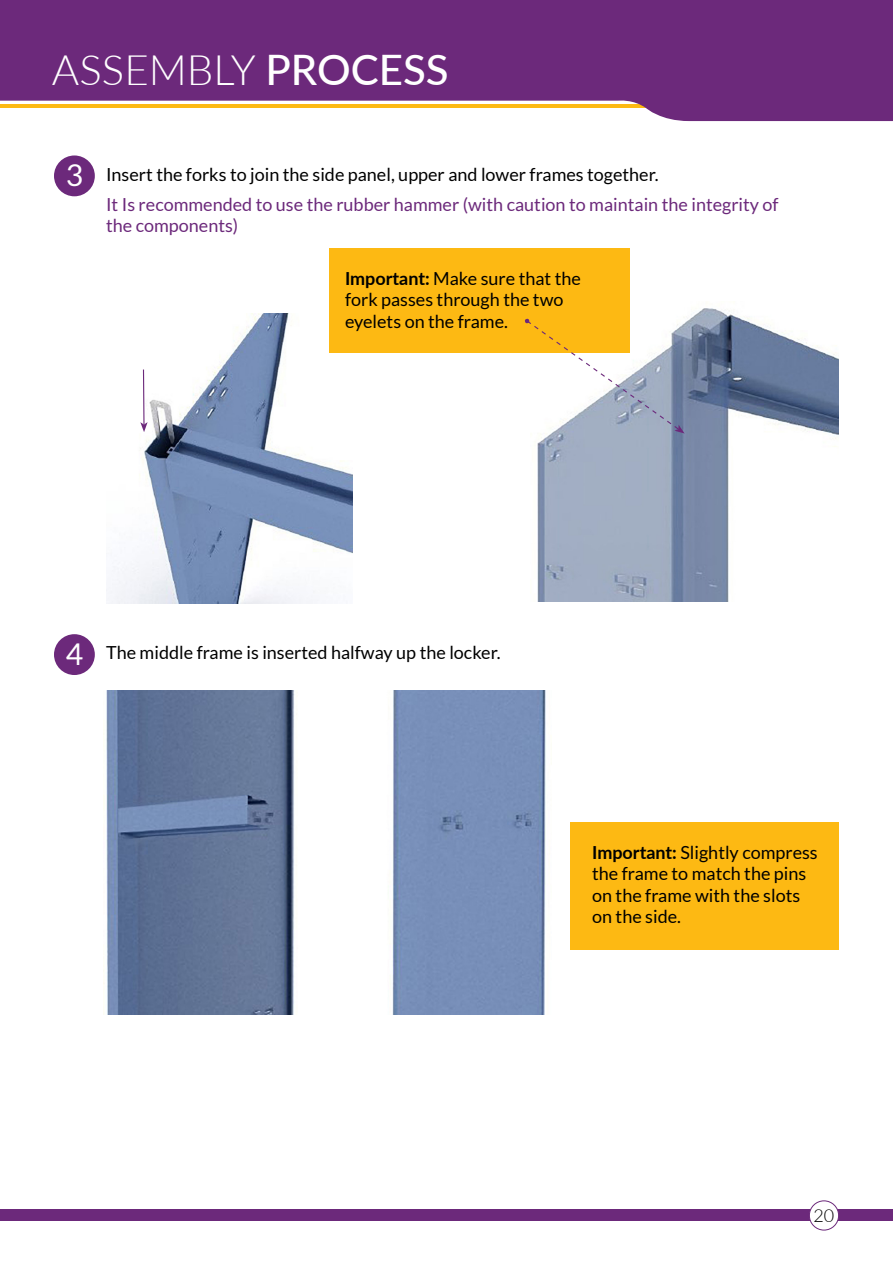
<style>
.page{position:relative;width:893px;height:1263px;background:#fff}
.page>*{position:absolute;margin:0;border:0;box-sizing:border-box;transform-origin:0 0}
.t1{font:300 42px "Lato";color:#fff}
.t2{font:30px "Lato";color:#fff}
.t3{font:18px/21.6px "Lato";color:#000}
.t4{font:18px/21.6px "Lato";color:#6c297b}
.t5{font:300 18px "Lato";color:#000}
.s1{font-weight:500}
.s2{font-weight:700}
</style>
<div class="page">
<div style="left:54px;top:155px;width:41px;height:41px;background:#6c297b;border-radius:50%"></div>
<div style="left:54px;top:634px;width:41px;height:41px;background:#6c297b;border-radius:50%"></div>
<img style="left:106px;top:314px;width:246px;height:289px">
<img style="left:537px;top:301px;width:302px;height:301px">
<div style="left:329px;top:248px;width:300px;height:105px;background:#fdb913"></div>
<svg style="left:524px;top:318px;width:161px;height:115px"></svg>
<svg style="left:140px;top:368px;width:8px;height:64px"></svg>
<svg style="left:0;top:0;width:893px;height:121px;background:#7e4185"></svg>
<div style="left:0;top:1209px;width:893px;height:11px;background:#6c297b"></div>
<div style="left:809px;top:1201px;width:30px;height:29px;background:#fff;border-radius:50%"></div>
<div style="left:809px;top:1200px;width:30px;height:30px;border:1px solid #6c297b;border-radius:50%"></div>
<img style="left:103px;top:691px;width:443px;height:324px">
<div style="left:570px;top:822px;width:269px;height:128px;background:#fdb913"></div>
<h1 class="t1" style="left:52px;top:41px;width:398px">ASSEMBLY <span class="s1">PROCESS</span></h1>
<h2 class="t2" style="left:66px;top:159px;width:19px">3</h2>
<p class="t3" style="left:106px;top:163px;width:554px">Insert the forks to join the side panel, upper and lower frames together.</p>
<p class="t4" style="left:106px;top:193px;width:674px">It Is recommended to use the rubber hammer (with caution to maintain the integrity of the components)</p>
<p class="t3" style="left:345px;top:267px;width:237px"><span class="s2">Important:</span> Make sure that the fork passes through the two eyelets on the frame.</p>
<h2 class="t2" style="left:66px;top:638px;width:19px">4</h2>
<p class="t3" style="left:106px;top:642px;width:396px">The middle frame is inserted halfway up the locker.</p>
<p class="t3" style="left:592px;top:841px;width:227px"><span class="s2">Important:</span> Slightly compress the frame to match the pins on the frame with the slots on the side.</p>
<p class="t5" style="left:813px;top:1203px;width:22px">20</p>
</div>
